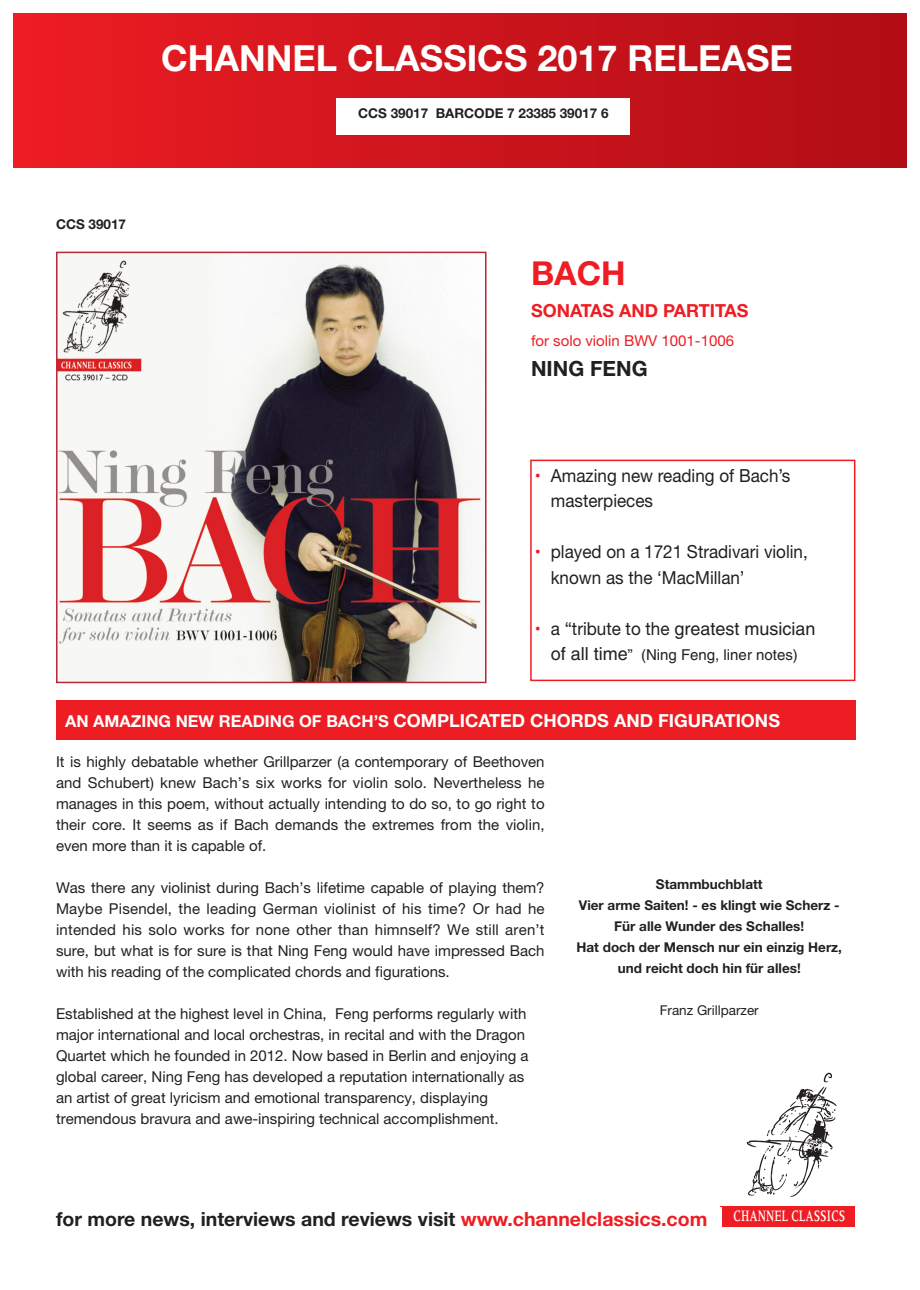
<style>
.page{position:relative;width:920px;height:1290px;background:#fff}
.page>*{position:absolute;margin:0;border:0;box-sizing:border-box;transform-origin:0 0}
.t1{font:700 36px "Helvetica Neue";color:#fff}
.t2{font:700 33px "Helvetica Neue";color:#ee1d23}
.t3{font:700 21px "Helvetica Neue";color:#231f20}
.t4{font:700 19.5px "Helvetica Neue";color:#231f20}
.t5{font:18px/25.5px "Helvetica Neue";color:#231f20;scale:.95 1}
.t6{font:700 18px "Helvetica Neue";color:#fff}
.t7{font:18px "Helvetica LT Std";color:#231f20}
.t8{font:700 18px "Helvetica Neue";color:#ee1d23}
.t9{font:500 16.5px "Meridien LT Std";color:#fff;scale:.65 1}
.t10{font:15px/21px "Helvetica Neue";color:#231f20;text-align:justify}
.t11{font:15px "Helvetica LT Std";color:#231f20}
.t12{font:15px "Helvetica Neue";color:#ee1d23}
.t13{font:700 13.5px/21px "Helvetica Neue";color:#231f20;text-align:center}
.t14{font:13.5px "Helvetica Neue";color:#231f20}
.s1{color:#ee1d23}
.s2{font-family:"Helvetica Neue";color:#ee1d23}
.s3{font-family:"Helvetica Neue"}
.s4{font-size:18px}
.s5{font-size:16.5px}
</style>
<div class="page">
<div style="left:720px;top:1206px;width:135px;height:21px;background:#ee1d23"></div>
<div style="left:14px;top:14px;width:892px;height:153px;background:linear-gradient(to right,#ec1e25,#b10f17)"></div>
<img style="left:59px;top:255px;width:422px;height:425px">
<div style="left:56px;top:252px;width:430px;height:431px;border:2px solid #b72837"></div>
<div style="left:56px;top:701px;width:799px;height:39px;background:#ee1d23"></div>
<div style="left:56px;top:1207px;width:666px;height:24px;background:#fff"></div>
<div style="left:337px;top:98px;width:293px;height:36px;background:#fff"></div>
<img style="left:746px;top:1072px;width:91px;height:125px">
<div style="left:530px;top:460px;width:325px;height:221px;border:2px solid #ee1d23"></div>
<h1 class="t1" style="left:161px;top:30px;width:633px">CHANNEL CLASSICS 2017 RELEASE</h1>
<p class="t13" style="left:56px;top:214px;width:72px">CCS 39017</p>
<p class="t13" style="left:358px;top:103px;width:252px">CCS 39017 BARCODE 7 23385 39017 6</p>
<h2 class="t2" style="left:531px;top:247px;width:96px">BACH</h2>
<p class="t8" style="left:531px;top:297px;width:219px">SONATAS AND PARTITAS</p>
<p class="t12" style="left:531px;top:330px;width:205px">for solo violin BWV 1001-1006</p>
<h3 class="t3" style="left:531px;top:352px;width:118px">NING FENG</h3>
<p class="t5" style="left:551px;top:464px;width:254px;text-indent:-16px"><span class="s1">•</span> Amazing new reading of Bach’s masterpieces</p>
<p class="t5" style="left:551px;top:540px;width:272px;text-indent:-16px"><span class="s1">•</span> played on a 1721 Stradivari violin, known as the ‘MacMillan’</p>
<p class="t7" style="left:535px;top:622px;width:282px"><span class="s2">•</span> <span class="s3">a “tribute to the</span> greatest musician</p>
<p class="t11" style="left:551px;top:649px;width:249px"><span class="s4">of all time</span>” (Ning Feng, liner notes)</p>
<p class="t6" style="left:65px;top:707px;width:716px"><span class="s5">AN AMAZING NEW READING OF BACH’S</span> COMPLICATED CHORDS AND FIGURATIONS</p>
<p class="t10" style="left:56px;top:752px;width:490px">It is highly debatable whether Grillparzer (a contemporary of Beethoven and Schubert) knew Bach’s six works for violin solo. Nevertheless he manages in this poem, without actually intending to do so, to go right to their core. It seems as if Bach demands the extremes from the violin, even more than it is capable of.</p>
<p class="t10" style="left:56px;top:878px;width:490px">Was there any violinist during Bach’s lifetime capable of playing them?<br>Maybe Pisendel, the leading German violinist of his time? Or had he intended his solo works for none other than himnself? We still aren’t sure, but what is for sure is that Ning Feng would have impressed Bach with his reading of the complicated chords and figurations.</p>
<p class="t10" style="left:56px;top:1004px;width:474px;text-align:left">Established at the highest level in China, Feng performs regularly with major international and local orchestras, in recital and with the Dragon Quartet which he founded in 2012. Now based in Berlin and enjoying a global career, Ning Feng has developed a reputation internationally as an artist of great lyricism and emotional transparency, displaying tremendous bravura and awe-inspiring technical accomplishment.</p>
<p class="t13" style="left:576px;top:874px;width:267px">Stammbuchblatt<br>Vier arme Saiten! - es klingt wie Scherz -<br>Für alle Wunder des Schalles!<br>Hat doch der Mensch nur ein einzig Herz, und reicht doch hin für alles!</p>
<p class="t14" style="left:660px;top:1000px;width:100px">Franz Grillparzer</p>
<h3 class="t4" style="left:56px;top:1204px;width:653px">for more news, interviews and reviews visit <span class="s1">www.channelclassics.com</span></h3>
<p class="t9" style="left:733px;top:1210px;width:174px">CHANNEL CLASSICS</p>
</div>
